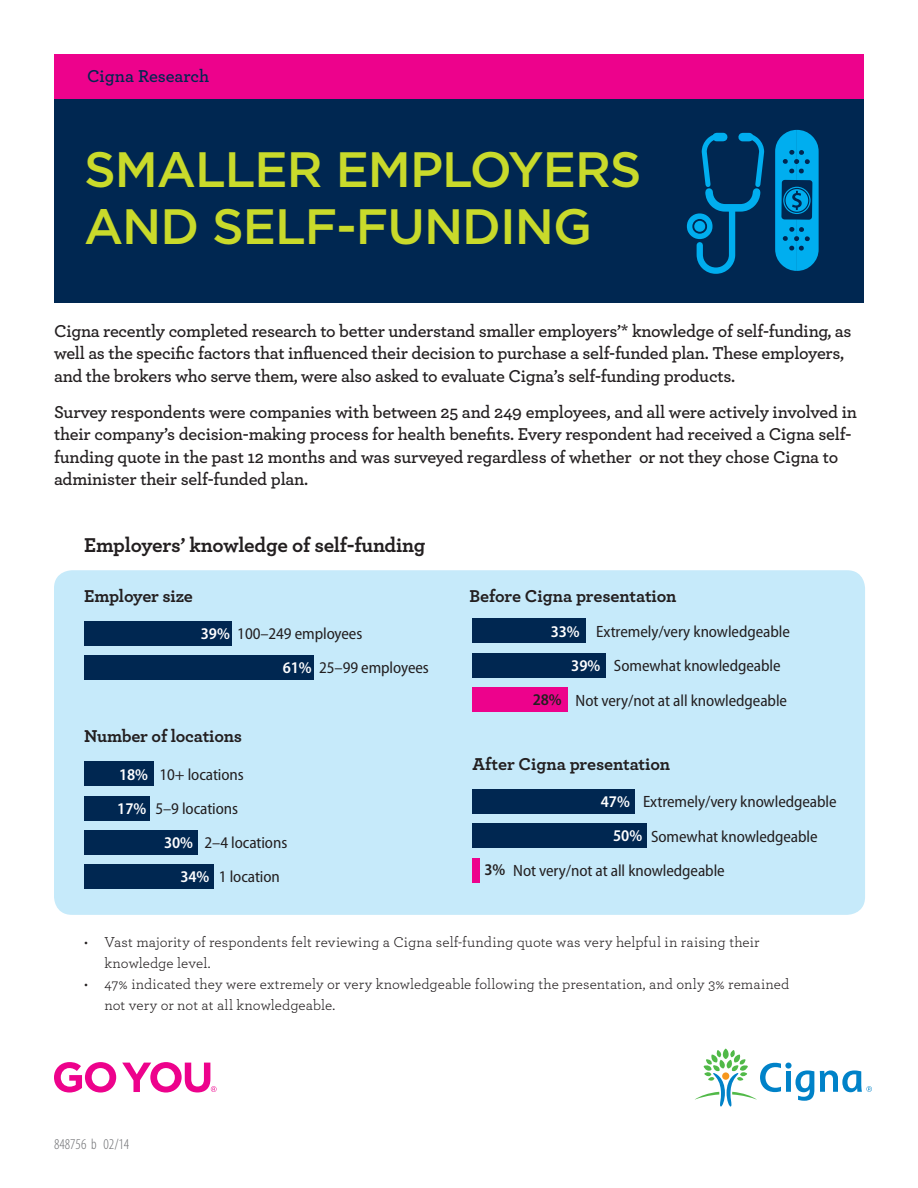
<style>
.page{position:relative;width:918px;height:1188px;background:#fff}
.page>*{position:absolute;margin:0;border:0;box-sizing:border-box;transform-origin:0 0}
.G-upper_case_head{font:500 49.65px "Gotham";letter-spacing:-.02em;color:#c9da2b}
.A-Sub_Suhead-black{font:700 21px "Archer";letter-spacing:-.01em;color:#231f20}
.A-Intro_Copy{font:600 18px/22.5px "Archer";letter-spacing:-.015em;color:#231f20}
.Chart_Head{font:700 18px "Archer";letter-spacing:-.01em;color:#231f20}
.A-Sub_Suhead-black-2{font:700 18px "Archer";letter-spacing:-.01em;color:#231f20}
.A-Eyebrow{font:600 18px "Archer";color:#002751}
.Chart_labels{font:semi-condensed 16.35px "Myriad Pro";letter-spacing:-.005em;color:#231f20}
.Chart_labels-2{font:600 semi-condensed 16.35px "Myriad Pro";letter-spacing:-.005em;color:#fff}
.Chart_labels-3{font:600 semi-condensed 16.35px "Myriad Pro";color:#231f20}
.Chart_Head-2{font:15px/21px "Archer";color:#231f20}
.M-Legal_copy_Cat{font:300 condensed 15px "Myriad Pro";color:#6c6d70}
</style>
<div class="page">
<div style="left:54px;top:570px;width:811px;height:345px;background:#c6eafa;border-radius:18px"></div>
<div style="left:54px;top:70px;width:810px;height:233px;background:#002751"></div>
<div style="left:54px;top:54px;width:810px;height:45px;background:#ed028c"></div>
<div style="left:84px;top:761px;width:70px;height:25px;background:#002751"></div>
<div style="left:84px;top:796px;width:65px;height:24px;background:#002751"></div>
<div style="left:84px;top:830px;width:114px;height:25px;background:#002751"></div>
<div style="left:84px;top:865px;width:130px;height:24px;background:#002751"></div>
<div style="left:472px;top:618px;width:114px;height:25px;background:#002751"></div>
<div style="left:472px;top:653px;width:134px;height:25px;background:#002751"></div>
<div style="left:472px;top:687px;width:96px;height:25px;background:#ed028c"></div>
<div style="left:472px;top:789px;width:163px;height:24px;background:#002751"></div>
<div style="left:472px;top:823px;width:175px;height:25px;background:#002751"></div>
<div style="left:472px;top:858px;width:8px;height:24px;background:#ed028c"></div>
<div style="left:84px;top:621px;width:148px;height:24px;background:#002751"></div>
<div style="left:84px;top:655px;width:230px;height:25px;background:#002751"></div>
<svg style="left:54px;top:1062px;width:62px;height:31px"></svg>
<svg style="left:122px;top:1062px;width:95px;height:31px"></svg>
<svg style="left:695px;top:1049px;width:177px;height:58px"></svg>
<svg style="left:687px;top:132px;width:78px;height:142px"></svg>
<div style="left:717px;top:133px;width:6px;height:8px;background:#00aeef"></div>
<div style="left:743px;top:133px;width:6px;height:8px;background:#00aeef"></div>
<svg style="left:775px;top:130px;width:44px;height:141px"></svg>
<p class="A-Eyebrow" style="left:87px;top:62px;width:124px">Cigna Research</p>
<p class="G-upper_case_head" style="left:84px;top:137px;width:559px">SMALLER EMPLOYERS</p>
<p class="G-upper_case_head" style="left:84px;top:193px;width:509px">AND SELF-FUNDING</p>
<p class="A-Intro_Copy" style="left:54px;top:318px;width:799px">Cigna recently completed research to better understand smaller employers’* knowledge of self-funding, as well as the specific factors that influenced their decision to purchase a self-funded plan. These employers, and the brokers who serve them, were also asked to evaluate Cigna’s self-funding products.</p>
<p class="A-Intro_Copy" style="left:54px;top:399px;width:805px">Survey respondents were companies with between 25 and 249 employees, and all were actively involved in their company’s decision-making process for health benefits. Every respondent had received a Cigna self&shy;funding quote in the past 12 months and was surveyed regardless of whether or not they chose Cigna to administer their self-funded plan.</p>
<p class="A-Sub_Suhead-black" style="left:84px;top:529px;width:343px">Employers’ knowledge of self-funding</p>
<p class="A-Sub_Suhead-black-2" style="left:84px;top:582px;width:110px">Employer size</p>
<p class="Chart_labels-2" style="left:201px;top:625px;width:30px">39%</p>
<p class="Chart_labels" style="left:237px;top:625px;width:127px">100–249 employees</p>
<p class="Chart_labels" style="left:319px;top:659px;width:111px">25–99 employees</p>
<p class="Chart_labels-2" style="left:283px;top:659px;width:30px">61%</p>
<p class="A-Sub_Suhead-black-2" style="left:84px;top:722px;width:159px">Number of locations</p>
<p class="Chart_labels-2" style="left:119px;top:765px;width:30px">18%</p>
<p class="Chart_labels-2" style="left:117px;top:799px;width:30px">17%</p>
<p class="Chart_labels" style="left:159px;top:765px;width:86px">10+ locations</p>
<p class="Chart_labels" style="left:155px;top:800px;width:84px">5–9 locations</p>
<p class="Chart_labels" style="left:205px;top:834px;width:84px">2–4 locations</p>
<p class="Chart_labels" style="left:219px;top:868px;width:63px">1 location</p>
<p class="Chart_labels-2" style="left:164px;top:833px;width:30px">30%</p>
<p class="Chart_labels-2" style="left:180px;top:867px;width:30px">34%</p>
<p class="Chart_Head" style="left:470px;top:582px;width:209px">Before Cigna presentation</p>
<p class="Chart_labels-2" style="left:551px;top:622px;width:30px">33%</p>
<p class="Chart_labels-2" style="left:571px;top:656px;width:30px">39%</p>
<p class="Chart_labels-3" style="left:533px;top:691px;width:30px">28%</p>
<p class="Chart_labels" style="left:596px;top:623px;width:195px">Extremely/very knowledgeable</p>
<p class="Chart_labels" style="left:614px;top:656px;width:168px">Somewhat knowledgeable</p>
<p class="Chart_labels" style="left:576px;top:692px;width:213px">Not very/not at all knowledgeable</p>
<p class="Chart_Head" style="left:472px;top:750px;width:199px">After Cigna presentation</p>
<p class="Chart_labels-3" style="left:485px;top:861px;width:22px">3%</p>
<p class="Chart_labels" style="left:643px;top:793px;width:195px">Extremely/very knowledgeable</p>
<p class="Chart_labels" style="left:651px;top:827px;width:168px">Somewhat knowledgeable</p>
<p class="Chart_labels" style="left:513px;top:861px;width:213px">Not very/not at all knowledgeable</p>
<p class="Chart_labels-2" style="left:601px;top:793px;width:30px">47%</p>
<p class="Chart_labels-2" style="left:613px;top:827px;width:30px">50%</p>
<p class="Chart_Head-2" style="left:104px;top:931px;width:657px;text-indent:-20px">• Vast majority of respondents felt reviewing a Cigna self-funding quote was very helpful in raising their knowledge level.</p>
<p class="Chart_Head-2" style="left:104px;top:973px;width:686px;text-indent:-20px">• 47% indicated they were extremely or very knowledgeable following the presentation, and only 3% remained not very or not at all knowledgeable.</p>
<p class="M-Legal_copy_Cat" style="left:54px;top:1137px;width:77px">848756 b 02/14</p>
</div>
